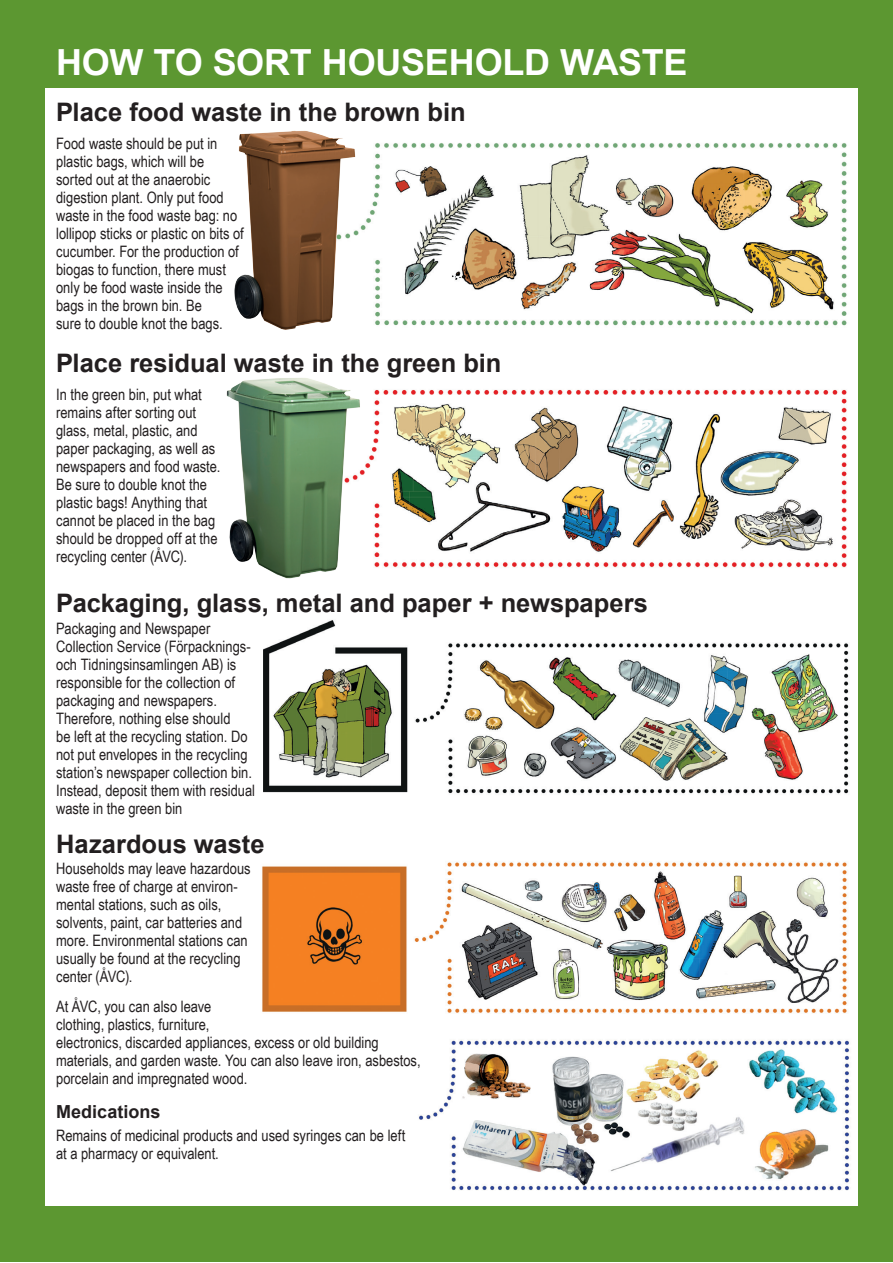
<style>
.page{position:relative;width:893px;height:1263px;background:#fff}
.page>*{position:absolute;margin:0;border:0;box-sizing:border-box;transform-origin:0 0}
.t1{font:700 36px "Arial";letter-spacing:-.01em;color:#fff}
.t2{font:700 25.5px "Arial";color:#231f20}
.t3{font:700 18px "Arial";color:#231f20}
.t4{font:15.75px/18px "Arial Narrow";color:#231f20}
</style>
<div class="page">
<div style="left:0;top:0;width:893px;height:1262px;background:#5c9731"></div>
<div style="left:45px;top:88px;width:812px;height:1117px;background:#fff"></div>
<img style="left:419px;top:1040px;width:431px;height:151px">
<img style="left:264px;top:620px;width:585px;height:174px">
<img style="left:262px;top:862px;width:585px;height:151px">
<img style="left:360px;top:143px;width:487px;height:183px">
<img style="left:362px;top:389px;width:485px;height:179px">
<img style="left:234px;top:130px;width:125px;height:200px">
<img style="left:226px;top:378px;width:136px;height:201px">
<h1 class="t1" style="left:56px;top:38px;width:633px">HOW TO SORT HOUSEHOLD WASTE</h1>
<h2 class="t2" style="left:56px;top:95px;width:411px">Place food waste in the brown bin</h2>
<p class="t4" style="left:56px;top:133px;width:189px">Food waste should be put in plastic bags, which will be sorted out at the anaerobic digestion plant. Only put food waste in the food waste bag: no lollipop sticks or plastic on bits of cucumber. For the production of biogas to function, there must only be food waste inside the bags in the brown bin. Be<br>sure to double knot the bags.</p>
<h2 class="t2" style="left:56px;top:346px;width:447px">Place residual waste in the green bin</h2>
<p class="t4" style="left:56px;top:385px;width:166px">In the green bin, put what remains after sorting out glass, metal, plastic, and paper packaging, as well as newspapers and food waste.<br>Be sure to double knot the plastic bags! Anything that cannot be placed in the bag should be dropped off at the recycling center (ÅVC).</p>
<h2 class="t2" style="left:56px;top:586px;width:593px">Packaging, glass, metal and paper + newspapers</h2>
<p class="t4" style="left:56px;top:619px;width:200px">Packaging and Newspaper<br>Collection Service (Förpacknings&shy;och Tidningsinsamlingen AB) is responsible for the collection of packaging and newspapers.<br>Therefore, nothing else should<br>be left at the recycling station. Do not put envelopes in the recycling station’s newspaper collection bin.<br>Instead, deposit them with residual waste in the green bin</p>
<h2 class="t2" style="left:56px;top:827px;width:210px">Hazardous waste</h2>
<p class="t4" style="left:56px;top:858px;width:196px">Households may leave hazardous waste free of charge at environ&shy;mental stations, such as oils, solvents, paint, car batteries and more. Environmental stations can usually be found at the recycling center (ÅVC).</p>
<p class="t4" style="left:56px;top:997px;width:366px">At ÅVC, you can also leave<br>clothing, plastics, furniture,<br>electronics, discarded appliances, excess or old building materials, and garden waste. You can also leave iron, asbestos, porcelain and impregnated wood.</p>
<p class="t3" style="left:56px;top:1099px;width:106px">Medications</p>
<p class="t4" style="left:56px;top:1125px;width:351px">Remains of medicinal products and used syringes can be left at a pharmacy or equivalent.</p>
</div>
